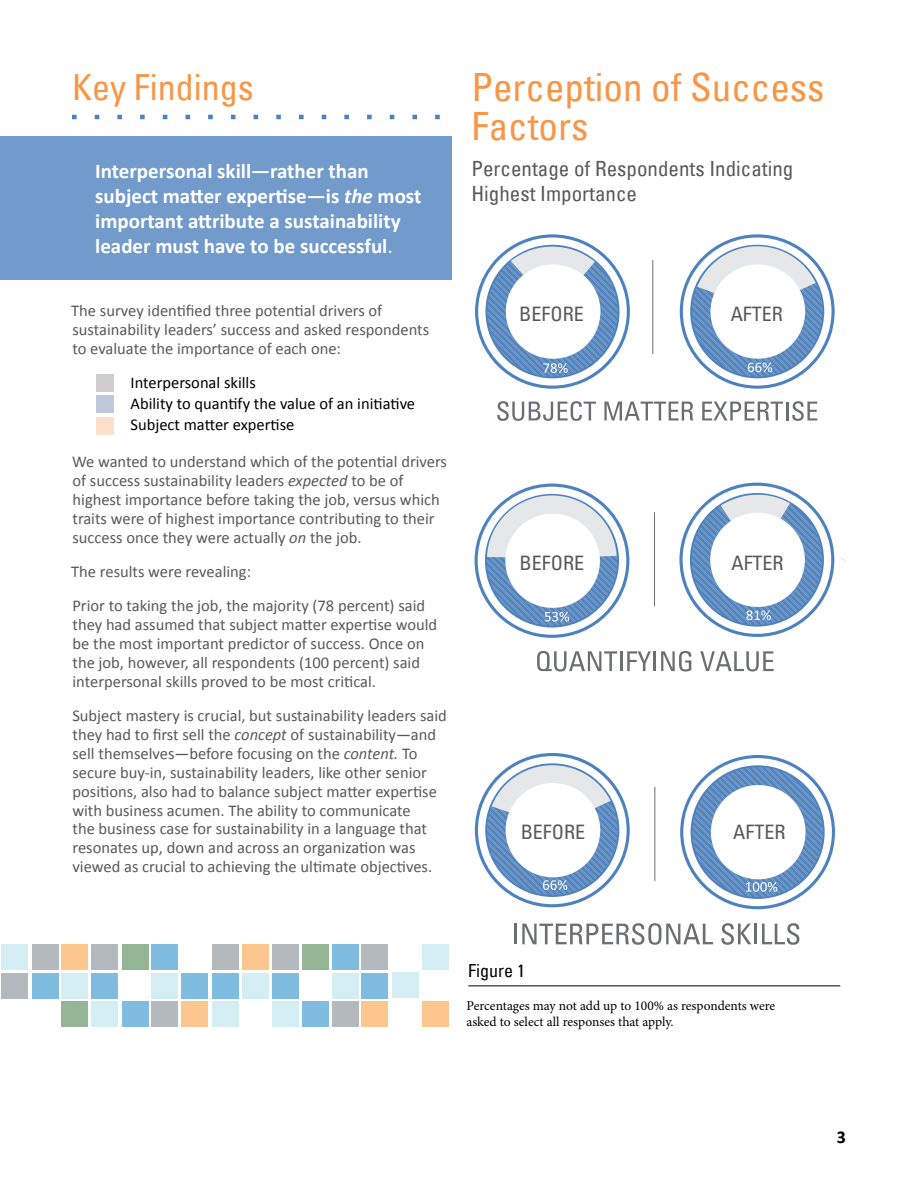
<style>
.page{position:relative;width:918px;height:1188px;background:#fff}
.page>*{position:absolute;margin:0;border:0;box-sizing:border-box;transform-origin:0 0}
.t1{font:condensed 39px/39px "Univers";color:#f79646}
.t2{font:condensed 36px "Univers";color:#f79646}
.t3{font:700 21px/25.2px "Calibri";color:#fff}
.t4{font:condensed 21px/25.2px "Univers";color:#595959}
.t5{font:condensed 19.95px "Univers";color:#58595b}
.t6{font:condensed 18px "Univers";color:#000}
.t7{font:700 18px "Calibri";color:#000}
.t8{font:16.5px/18.9px "Calibri";color:#595959}
.t9{font:16.5px/21.3px "Calibri";color:#000}
.t10{font:13.5px/16.2px "Minion Pro";letter-spacing:-.005em;color:#000}
.s1{font-style:italic}
.s2{font-weight:400}
</style>
<div class="page">
<div style="left:0;top:136px;width:451px;height:144px;background:#729aca"></div>
<svg style="left:72px;top:115px;width:368px;height:4px"></svg>
<svg style="left:475px;top:234px;width:155px;height:155px"></svg>
<svg style="left:680px;top:234px;width:155px;height:155px"></svg>
<svg style="left:475px;top:484px;width:154px;height:154px"></svg>
<svg style="left:679px;top:483px;width:155px;height:154px"></svg>
<svg style="left:475px;top:753px;width:155px;height:154px"></svg>
<svg style="left:680px;top:755px;width:155px;height:154px"></svg>
<svg style="left:478px;top:487px;width:144px;height:144px"></svg>
<svg style="left:683px;top:758px;width:145px;height:144px"></svg>
<svg style="left:478px;top:238px;width:145px;height:143px"></svg>
<div style="left:506px;top:264px;width:94px;height:95px;background:#fff;border-radius:50%"></div>
<svg style="left:478px;top:756px;width:144px;height:144px"></svg>
<div style="left:506px;top:783px;width:94px;height:94px;background:#fff;border-radius:50%"></div>
<svg style="left:683px;top:238px;width:144px;height:143px"></svg>
<div style="left:711px;top:264px;width:94px;height:95px;background:#fff;border-radius:50%"></div>
<svg style="left:683px;top:483px;width:144px;height:147px"></svg>
<div style="left:710px;top:513px;width:95px;height:94px;background:#fff;border-radius:50%"></div>
<svg style="left:497px;top:401px;width:99px;height:20px"></svg>
<svg style="left:604px;top:402px;width:89px;height:18px"></svg>
<svg style="left:702px;top:401px;width:115px;height:20px"></svg>
<hr style="left:515px;top:924px;width:2px;height:20px;background:#6d6e71">
<svg style="left:522px;top:923px;width:191px;height:22px"></svg>
<svg style="left:721px;top:923px;width:30px;height:22px"></svg>
<hr style="left:754px;top:924px;width:3px;height:20px;background:#6d6e71">
<svg style="left:762px;top:923px;width:37px;height:22px"></svg>
<hr style="left:652px;top:260px;width:1px;height:94px;background:#6d6e71">
<hr style="left:654px;top:787px;width:1px;height:94px;background:#6d6e71">
<hr style="left:654px;top:512px;width:1px;height:94px;background:#6d6e71">
<svg style="left:537px;top:651px;width:80px;height:21px"></svg>
<hr style="left:620px;top:651px;width:3px;height:20px;background:#6d6e71">
<svg style="left:627px;top:651px;width:24px;height:20px"></svg>
<hr style="left:654px;top:651px;width:2px;height:20px;background:#6d6e71">
<svg style="left:661px;top:651px;width:31px;height:21px"></svg>
<svg style="left:700px;top:651px;width:74px;height:21px"></svg>
<div style="left:212px;top:973px;width:27px;height:25px;background:#80bce0"></div>
<div style="left:32px;top:973px;width:26px;height:25px;background:#80bce0"></div>
<div style="left:302px;top:1001px;width:27px;height:26px;background:#80bce0"></div>
<div style="left:122px;top:1001px;width:26px;height:26px;background:#80bce0"></div>
<div style="left:362px;top:973px;width:26px;height:25px;background:#80bce0"></div>
<div style="left:181px;top:973px;width:27px;height:25px;background:#80bce0"></div>
<div style="left:242px;top:944px;width:26px;height:26px;background:#fbc78e"></div>
<div style="left:423px;top:1001px;width:26px;height:26px;background:#fbc78e"></div>
<div style="left:62px;top:944px;width:26px;height:26px;background:#fbc78e"></div>
<div style="left:272px;top:973px;width:26px;height:25px;background:#80bce0"></div>
<div style="left:92px;top:973px;width:26px;height:25px;background:#80bce0"></div>
<div style="left:332px;top:944px;width:26px;height:26px;background:#80bce0"></div>
<div style="left:151px;top:944px;width:27px;height:26px;background:#80bce0"></div>
<div style="left:62px;top:1001px;width:26px;height:26px;background:#94b596"></div>
<div style="left:332px;top:1001px;width:26px;height:26px;background:#b4b9bd"></div>
<div style="left:151px;top:1001px;width:27px;height:26px;background:#b4b9bd"></div>
<div style="left:1px;top:973px;width:27px;height:25px;background:#b4b9bd"></div>
<div style="left:362px;top:944px;width:26px;height:26px;background:#b4b9bd"></div>
<div style="left:272px;top:944px;width:26px;height:26px;background:#b4b9bd"></div>
<div style="left:92px;top:944px;width:26px;height:26px;background:#b4b9bd"></div>
<div style="left:212px;top:944px;width:27px;height:26px;background:#b4b9bd"></div>
<div style="left:32px;top:944px;width:26px;height:26px;background:#b4b9bd"></div>
<div style="left:212px;top:1001px;width:27px;height:26px;background:#d4eef3"></div>
<div style="left:393px;top:973px;width:26px;height:25px;background:#d4eef3"></div>
<div style="left:302px;top:944px;width:27px;height:26px;background:#94b596"></div>
<div style="left:122px;top:944px;width:26px;height:26px;background:#94b596"></div>
<div style="left:242px;top:973px;width:26px;height:25px;background:#d4eef3"></div>
<div style="left:62px;top:973px;width:26px;height:25px;background:#d4eef3"></div>
<div style="left:423px;top:944px;width:26px;height:26px;background:#d4eef3"></div>
<div style="left:272px;top:1001px;width:26px;height:26px;background:#d4eef3"></div>
<div style="left:92px;top:1001px;width:26px;height:26px;background:#d4eef3"></div>
<div style="left:332px;top:973px;width:26px;height:25px;background:#d4eef3"></div>
<div style="left:151px;top:973px;width:27px;height:25px;background:#d4eef3"></div>
<div style="left:1px;top:944px;width:27px;height:26px;background:#d4eef3"></div>
<div style="left:362px;top:1001px;width:26px;height:26px;background:#fbc78e"></div>
<div style="left:181px;top:1001px;width:27px;height:26px;background:#fbc78e"></div>
<div style="left:96px;top:417px;width:18px;height:17px;background:#fce0ca"></div>
<div style="left:96px;top:374px;width:18px;height:18px;background:#cfcfcf"></div>
<div style="left:96px;top:396px;width:18px;height:17px;background:#becad9"></div>
<hr style="left:468px;top:986px;width:372px;height:1px;background:#000">
<h2 class="t2" style="left:72px;top:64px;width:183px">Key Findings</h2>
<p class="t3" style="left:95px;top:158px;width:328px">Interpersonal skill—rather than subject matter expertise—is <span class="s1">the</span> most important attribute a sustainability leader must have to be successful<span class="s2">.</span></p>
<p class="t8" style="left:71px;top:301px;width:359px">The survey identified three potential drivers of sustainability leaders’ success and asked respondents to evaluate the importance of each one:</p>
<p class="t9" style="left:131px;top:371px;width:286px">Interpersonal skills<br>Ability to quantify the value of an initiative<br>Subject matter expertise</p>
<p class="t8" style="left:72px;top:452px;width:376px">We wanted to understand which of the potential drivers of success sustainability leaders <span class="s1">expected</span> to be of highest importance before taking the job, versus which traits were of highest importance contributing to their success once they were actually <span class="s1">on</span> the job.</p>
<p class="t8" style="left:71px;top:554px;width:355px;line-height:33.9px">The results were revealing:<br>Prior to taking the job, the majority (78 percent) said</p>
<p class="t8" style="left:72px;top:615px;width:366px">they had assumed that subject matter expertise would be the most important predictor of success. Once on the job, however, all respondents (100 percent) said interpersonal skills proved to be most critical.</p>
<p class="t8" style="left:72px;top:706px;width:376px">Subject mastery is crucial, but sustainability leaders said they had to first sell the <span class="s1">concept</span> of sustainability—and sell themselves—before focusing on the <span class="s1">content.</span> To secure buy-in, sustainability leaders, like other senior positions, also had to balance subject matter expertise with business acumen. The ability to communicate<br>the business case for sustainability in a language that resonates up, down and across an organization was viewed as crucial to achieving the ultimate objectives.</p>
<h1 class="t1" style="left:471px;top:67px;width:355px">Perception of Success<br>Factors</h1>
<p class="t4" style="left:471px;top:155px;width:323px">Percentage of Respondents Indicating<br>Highest Importance</p>
<p class="t5" style="left:519px;top:301px;width:66px">BEFORE</p>
<p class="t5" style="left:731px;top:301px;width:54px">AFTER</p>
<p class="t5" style="left:520px;top:551px;width:66px">BEFORE</p>
<p class="t5" style="left:731px;top:551px;width:54px">AFTER</p>
<p class="t5" style="left:521px;top:819px;width:66px">BEFORE</p>
<p class="t5" style="left:733px;top:819px;width:54px">AFTER</p>
<p class="t6" style="left:468px;top:960px;width:58px">Figure 1</p>
<p class="t10" style="left:466px;top:997px;width:310px">Percentages may not add up to 100% as respondents were asked to select all responses that apply.</p>
<p class="t7" style="left:837px;top:1126px;width:11px">3</p>
</div>
